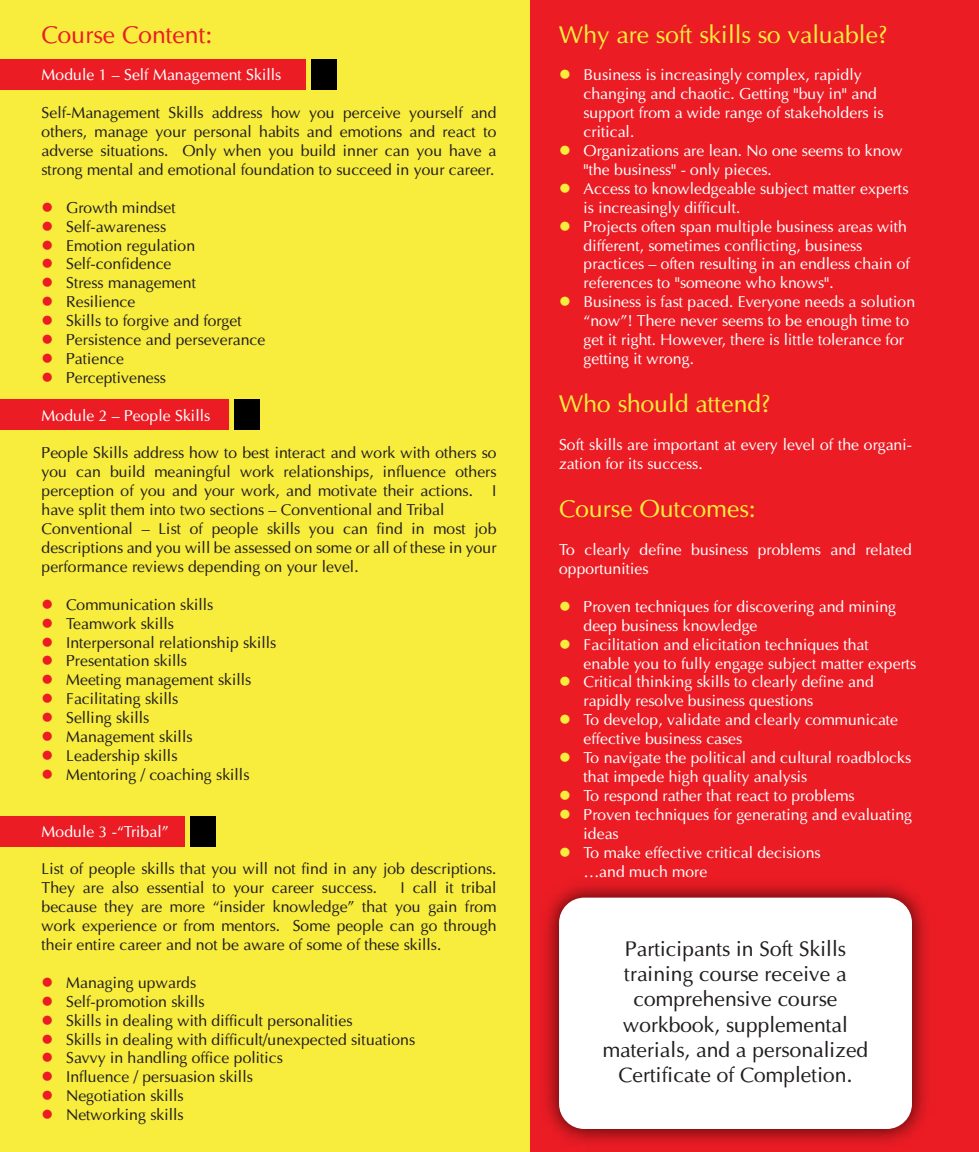
<style>
.page{position:relative;width:979px;height:1152px;background:#fff}
.page>*{position:absolute;margin:0;border:0;box-sizing:border-box;transform-origin:0 0}
.t1{font:24.5px "Optima";color:#f8ed3d}
.t2{font:24.5px "Optima";color:#eb1c24}
.t3{font:21px/25.2px "Optima";color:#231f20;text-align:center}
.t4{font:15.75px/18.9px "Optima";color:#231f20;text-align:justify}
.t5{font:15.75px/18.9px "Optima";color:#fff}
.s1{color:#eb1c24}
.s2{color:#f8ed3d}
</style>
<div class="page">
<div style="left:0;top:0;width:531px;height:1152px;background:#f8ed3d"></div>
<div style="left:0;top:59px;width:305px;height:31px;background:#eb1c24"></div>
<div style="left:311px;top:59px;width:25px;height:31px;background:#000"></div>
<div style="left:234px;top:399px;width:25px;height:31px;background:#000"></div>
<div style="left:191px;top:816px;width:25px;height:30px;background:#000"></div>
<div style="left:0;top:399px;width:229px;height:31px;background:#eb1c24"></div>
<div style="left:0;top:816px;width:184px;height:30px;background:#eb1c24"></div>
<div style="left:531px;top:0;width:447px;height:1152px;background:#eb1c24"></div>
<img style="left:545px;top:884px;width:382px;height:260px">
<div style="left:559px;top:897px;width:353px;height:232px;background:#fff;border-radius:25px"></div>
<h1 class="t2" style="left:42px;top:19px;width:172px">Course Content:</h1>
<p class="t5" style="left:42px;top:66px;width:241px">Module 1 – Self Management Skills</p>
<p class="t4" style="left:42px;top:103px;width:456px">Self-Management Skills address how you perceive yourself and others, manage your personal habits and emotions and react to adverse situations. Only when you build inner can you have a strong mental and emotional foundation to succeed in your career.</p>
<p class="t4" style="left:42px;top:198px;width:136px"><span class="s1">●</span> Growth mindset</p>
<p class="t4" style="left:42px;top:217px;width:126px"><span class="s1">●</span> Self-awareness</p>
<p class="t4" style="left:42px;top:236px;width:155px"><span class="s1">●</span> Emotion regulation</p>
<p class="t4" style="left:42px;top:255px;width:131px"><span class="s1">●</span> Self-confidence</p>
<p class="t4" style="left:42px;top:273px;width:156px"><span class="s1">●</span> Stress management</p>
<p class="t4" style="left:42px;top:292px;width:95px"><span class="s1">●</span> Resilience</p>
<p class="t4" style="left:42px;top:311px;width:202px"><span class="s1">●</span> Skills to forgive and forget</p>
<p class="t4" style="left:42px;top:330px;width:225px"><span class="s1">●</span> Persistence and perseverance</p>
<p class="t4" style="left:42px;top:349px;width:84px"><span class="s1">●</span> Patience</p>
<p class="t4" style="left:42px;top:368px;width:126px"><span class="s1">●</span> Perceptiveness</p>
<p class="t5" style="left:42px;top:406px;width:170px">Module 2 – People Skills</p>
<p class="t4" style="left:42px;top:444px;width:456px;text-align:left">People Skills address how to best interact and work with others so you can build meaningful work relationships, influence others perception of you and your work, and motivate their actions. I have split them into two sections – Conventional and Tribal Conventional – List of people skills you can find in most job descriptions and you will be assessed on some or all of these in your performance reviews depending on your level.</p>
<p class="t4" style="left:42px;top:595px;width:173px"><span class="s1">●</span> Communication skills</p>
<p class="t4" style="left:42px;top:614px;width:134px"><span class="s1">●</span> Teamwork skills</p>
<p class="t4" style="left:42px;top:633px;width:236px"><span class="s1">●</span> Interpersonal relationship skills</p>
<p class="t4" style="left:42px;top:651px;width:147px"><span class="s1">●</span> Presentation skills</p>
<p class="t4" style="left:42px;top:670px;width:211px"><span class="s1">●</span> Meeting management skills</p>
<p class="t4" style="left:42px;top:689px;width:138px"><span class="s1">●</span> Facilitating skills</p>
<p class="t4" style="left:42px;top:708px;width:109px"><span class="s1">●</span> Selling skills</p>
<p class="t4" style="left:42px;top:727px;width:152px"><span class="s1">●</span> Management skills</p>
<p class="t4" style="left:42px;top:746px;width:137px"><span class="s1">●</span> Leadership skills</p>
<p class="t4" style="left:42px;top:765px;width:209px"><span class="s1">●</span> Mentoring / coaching skills</p>
<p class="t5" style="left:42px;top:822px;width:129px">Module 3 -“Tribal”</p>
<p class="t4" style="left:42px;top:859px;width:456px">List of people skills that you will not find in any job descriptions.<br>They are also essential to your career success.</p>
<p class="t4" style="left:42px;top:878px;width:456px;text-indent:359px">I call it tribal because they are more “insider knowledge” that you gain from work experience or from mentors. Some people can go through their entire career and not be aware of some of these skills.</p>
<p class="t4" style="left:42px;top:973px;width:156px"><span class="s1">●</span> Managing upwards</p>
<p class="t4" style="left:42px;top:992px;width:164px"><span class="s1">●</span> Self-promotion skills</p>
<p class="t4" style="left:42px;top:1011px;width:312px"><span class="s1">●</span> Skills in dealing with difficult personalities</p>
<p class="t4" style="left:42px;top:1029px;width:375px"><span class="s1">●</span> Skills in dealing with difficult/unexpected situations</p>
<p class="t4" style="left:42px;top:1048px;width:243px"><span class="s1">●</span> Savvy in handling office politics</p>
<p class="t4" style="left:42px;top:1067px;width:213px"><span class="s1">●</span> Influence / persuasion skills</p>
<p class="t4" style="left:42px;top:1086px;width:143px"><span class="s1">●</span> Negotiation skills</p>
<p class="t4" style="left:42px;top:1105px;width:143px"><span class="s1">●</span> Networking skills</p>
<h1 class="t1" style="left:559px;top:19px;width:330px">Why are soft skills so valuable?</h1>
<p class="t5" style="left:583px;top:66px;width:301px;text-indent:-25px"><span class="s2">●</span> Business is increasingly complex, rapidly changing and chaotic. Getting "buy in" and support from a wide range of stakeholders is critical.</p>
<p class="t5" style="left:583px;top:141px;width:321px;text-indent:-25px"><span class="s2">●</span> Organizations are lean. No one seems to know "the business" - only pieces.</p>
<p class="t5" style="left:583px;top:179px;width:326px;text-indent:-25px"><span class="s2">●</span> Access to knowledgeable subject matter experts is increasingly difficult.</p>
<p class="t5" style="left:583px;top:217px;width:328px;text-indent:-25px"><span class="s2">●</span> Projects often span multiple business areas with different, sometimes conflicting, business practices – often resulting in an endless chain of references to "someone who knows".</p>
<p class="t5" style="left:583px;top:292px;width:333px;text-indent:-25px"><span class="s2">●</span> Business is fast paced. Everyone needs a solution “now”! There never seems to be enough time to get it right. However, there is little tolerance for getting it wrong.</p>
<h1 class="t1" style="left:559px;top:389px;width:213px">Who should attend?</h1>
<p class="t5" style="left:559px;top:435px;width:354px">Soft skills are important at every level of the organi&shy;zation for its success.</p>
<h1 class="t1" style="left:559px;top:494px;width:198px">Course Outcomes:</h1>
<p class="t5" style="left:559px;top:540px;width:354px">To clearly define business problems and related opportunities</p>
<p class="t5" style="left:583px;top:597px;width:314px;text-indent:-25px"><span class="s2">●</span> Proven techniques for discovering and mining deep business knowledge</p>
<p class="t5" style="left:583px;top:635px;width:334px;text-indent:-25px"><span class="s2">●</span> Facilitation and elicitation techniques that enable you to fully engage subject matter experts</p>
<p class="t5" style="left:583px;top:672px;width:292px;text-indent:-25px"><span class="s2">●</span> Critical thinking skills to clearly define and rapidly resolve business questions</p>
<p class="t5" style="left:583px;top:710px;width:316px;text-indent:-25px"><span class="s2">●</span> To develop, validate and clearly communicate effective business cases</p>
<p class="t5" style="left:583px;top:748px;width:329px;text-indent:-25px"><span class="s2">●</span> To navigate the political and cultural roadblocks that impede high quality analysis</p>
<p class="t5" style="left:559px;top:786px;width:297px"><span class="s2">●</span> To respond rather that react to problems</p>
<p class="t5" style="left:583px;top:805px;width:330px;text-indent:-25px"><span class="s2">●</span> Proven techniques for generating and evaluating ideas</p>
<p class="t5" style="left:583px;top:843px;width:238px;text-indent:-25px"><span class="s2">●</span> To make effective critical decisions …and much more</p>
<h2 class="t3" style="left:602px;top:936px;width:267px">Participants in Soft Skills training course receive a comprehensive course workbook, supplemental materials, and a personalized<br>Certificate of Completion.</h2>
</div>
